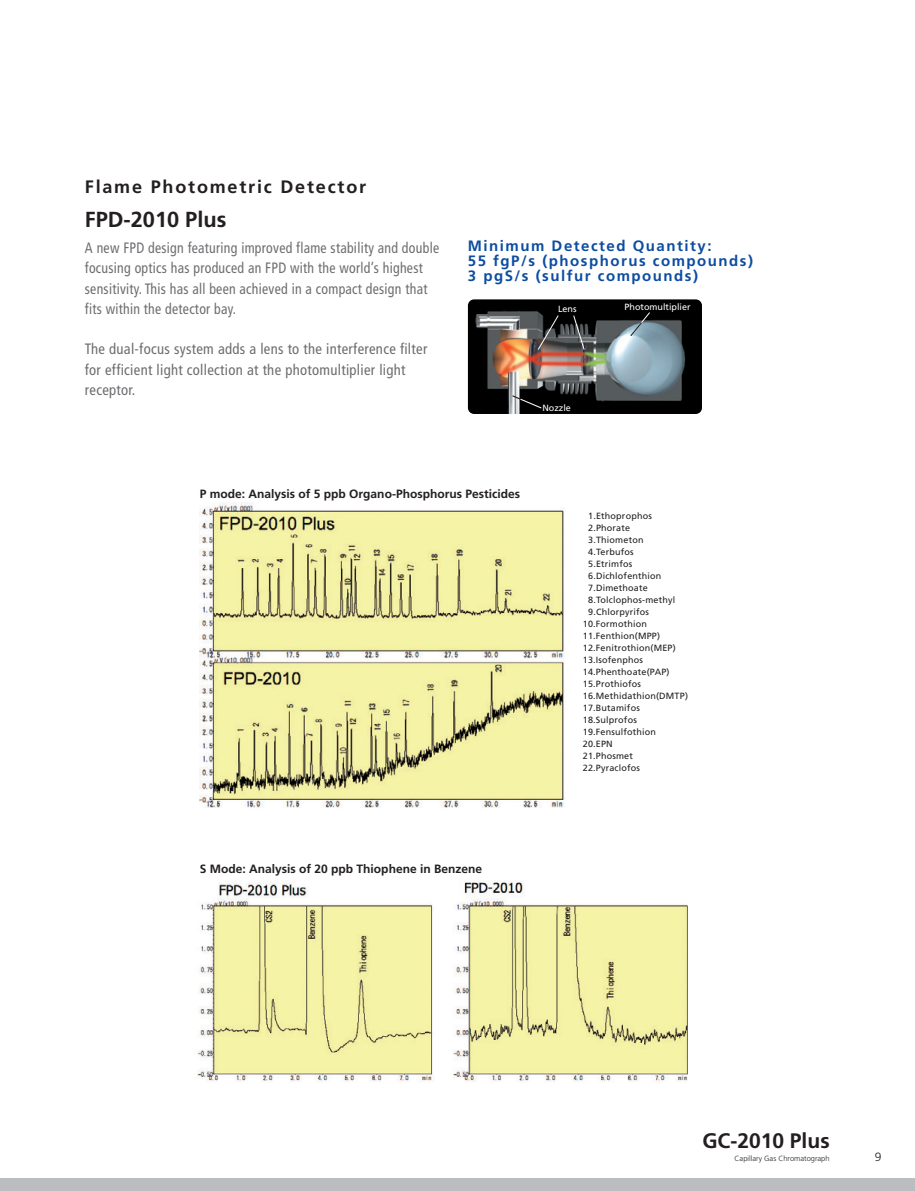
<style>
.page{position:relative;width:915px;height:1191px;background:#fff}
.page>*{position:absolute;margin:0;border:0;box-sizing:border-box;transform-origin:0 0}
.t1{font:700 21.75px "Frutiger";color:#231f20}
.t2{font:700 21px "Frutiger";color:#231f20}
.t3{font:700 18px "Frutiger";letter-spacing:.1em;color:#231f20}
.t4{font:condensed 15px/20.2px "Frutiger";letter-spacing:.02em;color:#6c6d70;scale:.92 1}
.t5{font:condensed 15px/20.2px "Frutiger";letter-spacing:.02em;color:#6c6d70}
.t6{font:700 15px/15px "Frutiger";letter-spacing:.1em;color:#0d4da1}
.t7{font:700 12px "Frutiger";color:#231f20}
.t8{font:300 12px "Frutiger";color:#231f20}
.t9{font:9px "Frutiger";letter-spacing:.02em;color:#231f20}
.t10{font:9px "Frutiger";color:#fff}
.t11{font:300 7.5px "Frutiger";color:#231f20}
</style>
<div class="page">
<img style="left:197px;top:880px;width:491px;height:201px">
<div style="left:0;top:1178px;width:914px;height:13px;background:#bcbdc0"></div>
<img style="left:200px;top:502px;width:364px;height:306px">
<img style="left:467px;top:299px;width:234px;height:115px">
<svg style="left:511px;top:394px;width:31px;height:15px"></svg>
<svg style="left:537px;top:314px;width:22px;height:36px"></svg>
<svg style="left:572px;top:315px;width:13px;height:35px"></svg>
<svg style="left:629px;top:311px;width:21px;height:26px"></svg>
<h3 class="t3" style="left:85px;top:176px;width:283px">Flame Photometric Detector</h3>
<h1 class="t1" style="left:85px;top:207px;width:143px">FPD-2010 Plus</h1>
<h3 class="t4" style="left:85px;top:238px;width:386px">A new FPD design featuring improved flame stability and double focusing optics has produced an FPD with the world’s highest sensitivity. This has all been achieved in a compact design that fits within the detector bay.</h3>
<h3 class="t5" style="left:85px;top:339px;width:344px">The dual-focus system adds a lens to the interference filter for efficient light collection at the photomultiplier light receptor.</h3>
<h3 class="t6" style="left:467px;top:238px;width:286px">Minimum Detected Quantity:<br>55 fgP/s (phosphorus compounds)<br>3 pgS/s (sulfur compounds)</h3>
<p class="t10" style="left:558px;top:304px;width:20px">Lens</p>
<p class="t10" style="left:624px;top:301px;width:68px">Photomultiplier</p>
<p class="t10" style="left:542px;top:402px;width:30px">Nozzle</p>
<h3 class="t7" style="left:200px;top:486px;width:322px">P mode: Analysis of 5 ppb Organo-Phosphorus Pesticides</h3>
<h3 class="t7" style="left:200px;top:862px;width:284px">S Mode: Analysis of 20 ppb Thiophene in Benzene</h3>
<p class="t9" style="left:588px;top:511px;width:65px">1.Ethoprophos</p>
<p class="t9" style="left:588px;top:523px;width:43px">2.Phorate</p>
<p class="t9" style="left:588px;top:535px;width:57px">3.Thiometon</p>
<p class="t9" style="left:588px;top:547px;width:47px">4.Terbufos</p>
<p class="t9" style="left:588px;top:559px;width:46px">5.Etrimfos</p>
<p class="t9" style="left:588px;top:571px;width:75px">6.Dichlofenthion</p>
<p class="t9" style="left:588px;top:583px;width:61px">7.Dimethoate</p>
<p class="t9" style="left:588px;top:595px;width:89px">8.Tolclophos-methyl</p>
<p class="t9" style="left:588px;top:607px;width:62px">9.Chlorpyrifos</p>
<p class="t9" style="left:582px;top:619px;width:66px">10.Formothion</p>
<p class="t9" style="left:582px;top:631px;width:79px">11.Fenthion(MPP)</p>
<p class="t9" style="left:582px;top:643px;width:94px">12.Fenitrothion(MEP)</p>
<p class="t9" style="left:582px;top:655px;width:62px">13.Isofenphos</p>
<p class="t9" style="left:582px;top:667px;width:88px">14.Phenthoate(PAP)</p>
<p class="t9" style="left:582px;top:679px;width:60px">15.Prothiofos</p>
<p class="t9" style="left:582px;top:691px;width:107px">16.Methidathion(DMTP)</p>
<p class="t9" style="left:582px;top:703px;width:58px">17.Butamifos</p>
<p class="t9" style="left:582px;top:715px;width:55px">18.Sulprofos</p>
<p class="t9" style="left:582px;top:727px;width:75px">19.Fensulfothion</p>
<p class="t9" style="left:582px;top:739px;width:31px">20.EPN</p>
<p class="t9" style="left:582px;top:751px;width:52px">21.Phosmet</p>
<p class="t9" style="left:582px;top:763px;width:59px">22.Pyraclofos</p>
<h2 class="t2" style="left:702px;top:1128px;width:129px">GC-2010 Plus</h2>
<p class="t11" style="left:734px;top:1154px;width:97px">Capillary Gas Chromatograph</p>
<h3 class="t8" style="left:874px;top:1150px;width:8px">9</h3>
</div>
